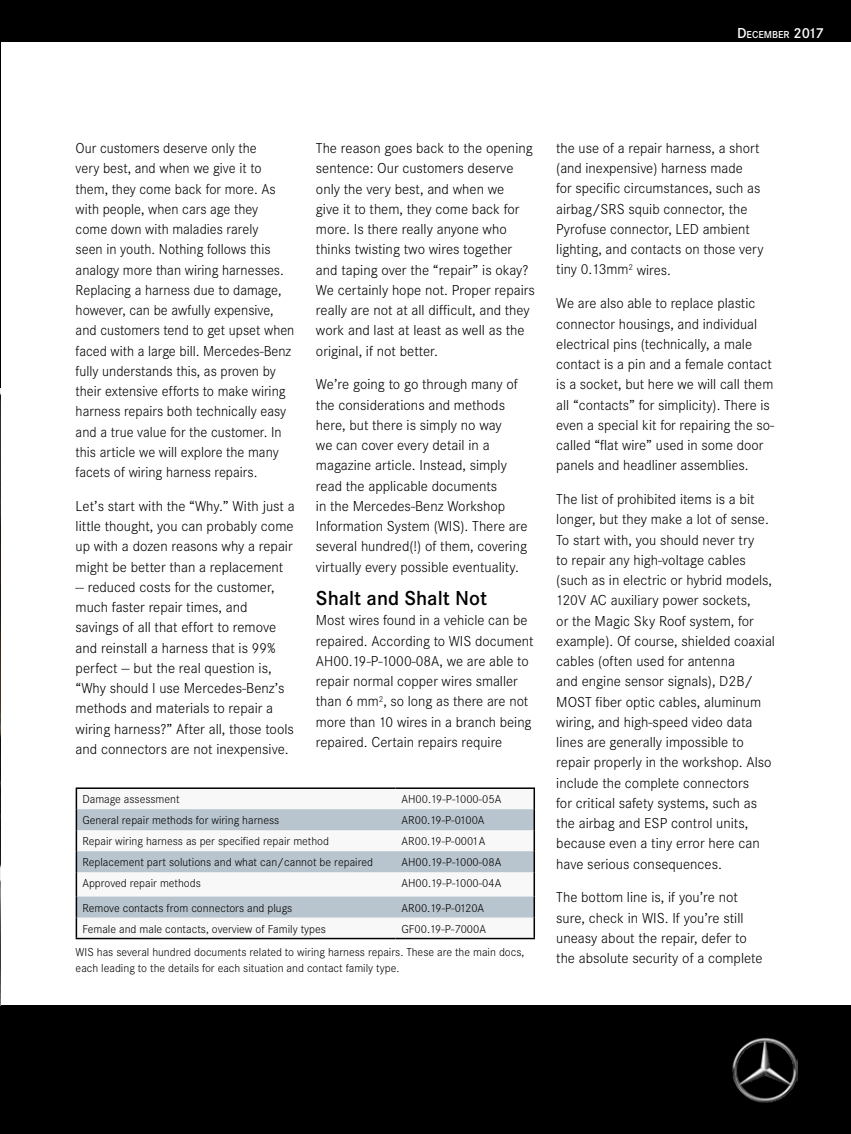
<style>
.page{position:relative;width:851px;height:1134px;background:#fff}
.page>*{position:absolute;margin:0;border:0;box-sizing:border-box;transform-origin:0 0}
.t1{font:600 21px "Corporate S";color:#000}
.t2{font:300 15px/20.2px "Corporate S";color:#000}
.t3{font:300 12px/16.2px "Corporate S";color:#000}
.t4{font:600 10.5px "Corporate S";color:#fff}
.s1{font-size:15px}
</style>
<div class="page">
<div style="left:0;top:1005px;width:850px;height:129px;background:#000"></div>
<div style="left:0;top:0;width:850px;height:42px;background:#000"></div>
<img style="left:732px;top:1038px;width:65px;height:65px">
<img style="left:0;top:358px;width:1px;height:647px">
<svg style="left:77px;top:789px;width:456px;height:149px"></svg>
<svg style="left:77px;top:809px;width:456px;height:109px;fill:#b9c5ce"></svg>
<hr style="left:76px;top:787px;width:319px;height:2px;background:#000">
<hr style="left:395px;top:787px;width:140px;height:2px;background:#000">
<hr style="left:533px;top:789px;width:2px;height:20px;background:#000">
<hr style="left:533px;top:809px;width:2px;height:21px;background:#000">
<hr style="left:533px;top:830px;width:2px;height:21px;background:#000">
<hr style="left:533px;top:851px;width:2px;height:21px;background:#000">
<hr style="left:533px;top:872px;width:2px;height:25px;background:#000">
<hr style="left:533px;top:897px;width:2px;height:21px;background:#000">
<svg style="left:76px;top:789px;width:1px;height:149px"></svg>
<hr style="left:533px;top:918px;width:2px;height:20px;background:#000">
<hr style="left:76px;top:938px;width:319px;height:1px;background:#000">
<hr style="left:395px;top:938px;width:140px;height:1px;background:#000">
<p class="t4" style="left:737px;top:29px;width:88px"><span class="s1">D</span>ECEMBER <span class="s1">2017</span></p>
<p class="t2" style="left:76px;top:138px;width:220px">Our customers deserve only the<br>very best, and when we give it to them, they come back for more. As with people, when cars age they<br>come down with maladies rarely<br>seen in youth. Nothing follows this analogy more than wiring harnesses.<br>Replacing a harness due to damage, however, can be awfully expensive, and customers tend to get upset when faced with a large bill. Mercedes-Benz fully understands this, as proven by their extensive efforts to make wiring harness repairs both technically easy and a true value for the customer. In this article we will explore the many facets of wiring harness repairs.</p>
<p class="t2" style="left:76px;top:496px;width:220px">Let’s start with the “Why.” With just a little thought, you can probably come up with a dozen reasons why a repair might be better than a replacement -- reduced costs for the customer, much faster repair times, and<br>savings of all that effort to remove and reinstall a harness that is 99% perfect -- but the real question is, “Why should I use Mercedes-Benz’s methods and materials to repair a wiring harness?” After all, those tools and connectors are not inexpensive.</p>
<p class="t2" style="left:316px;top:138px;width:220px">The reason goes back to the opening sentence: Our customers deserve only the very best, and when we<br>give it to them, they come back for more. Is there really anyone who thinks twisting two wires together and taping over the “repair” is okay?<br>We certainly hope not. Proper repairs really are not at all difficult, and they work and last at least as well as the original, if not better.</p>
<p class="t2" style="left:316px;top:374px;width:213px">We’re going to go through many of the considerations and methods here, but there is simply no way<br>we can cover every detail in a magazine article. Instead, simply read the applicable documents<br>in the Mercedes-Benz Workshop Information System (WIS). There are several hundred(!) of them, covering virtually every possible eventuality.</p>
<h1 class="t1" style="left:316px;top:586px;width:173px">Shalt and Shalt Not</h1>
<p class="t2" style="left:316px;top:611px;width:219px">Most wires found in a vehicle can be repaired. According to WIS document AH00.19-P-1000-08A, we are able to repair normal copper wires smaller than 6 mm<sup>2</sup>, so long as there are not more than 10 wires in a branch being repaired. Certain repairs require</p>
<p class="t3" style="left:82px;top:791px;width:99px">Damage assessment</p>
<p class="t3" style="left:401px;top:791px;width:101px">AH00.19-P-1000-05A</p>
<p class="t3" style="left:82px;top:812px;width:198px">General repair methods for wiring harness</p>
<p class="t3" style="left:401px;top:812px;width:85px">AR00.19-P-0100A</p>
<p class="t3" style="left:82px;top:833px;width:248px">Repair wiring harness as per specified repair method</p>
<p class="t3" style="left:401px;top:833px;width:85px">AR00.19-P-0001A</p>
<p class="t3" style="left:82px;top:854px;width:292px">Replacement part solutions and what can/cannot be repaired</p>
<p class="t3" style="left:401px;top:854px;width:101px">AH00.19-P-1000-08A</p>
<p class="t3" style="left:82px;top:875px;width:120px">Approved repair methods</p>
<p class="t3" style="left:401px;top:875px;width:101px">AH00.19-P-1000-04A</p>
<p class="t3" style="left:82px;top:900px;width:211px">Remove contacts from connectors and plugs</p>
<p class="t3" style="left:401px;top:900px;width:84px">AR00.19-P-0120A</p>
<p class="t3" style="left:82px;top:921px;width:245px">Female and male contacts, overview of Family types</p>
<p class="t3" style="left:401px;top:921px;width:86px">GF00.19-P-7000A</p>
<p class="t3" style="left:76px;top:944px;width:450px">WIS has several hundred documents related to wiring harness repairs. These are the main docs, each leading to the details for each situation and contact family type.</p>
<p class="t2" style="left:556px;top:138px;width:209px">the use of a repair harness, a short (and inexpensive) harness made<br>for specific circumstances, such as airbag/SRS squib connector, the<br>Pyrofuse connector, LED ambient lighting, and contacts on those very tiny 0.13mm<sup>2</sup> wires.</p>
<p class="t2" style="left:556px;top:293px;width:219px">We are also able to replace plastic connector housings, and individual electrical pins (technically, a male contact is a pin and a female contact is a socket, but here we will call them all “contacts” for simplicity). There is even a special kit for repairing the so&shy;called “flat wire” used in some door panels and headliner assemblies.</p>
<p class="t2" style="left:556px;top:489px;width:220px">The list of prohibited items is a bit longer, but they make a lot of sense.<br>To start with, you should never try<br>to repair any high-voltage cables (such as in electric or hybrid models, 120V AC auxiliary power sockets,<br>or the Magic Sky Roof system, for example). Of course, shielded coaxial cables (often used for antenna<br>and engine sensor signals), D2B/ MOST fiber optic cables, aluminum wiring, and high-speed video data lines are generally impossible to repair properly in the workshop. Also include the complete connectors<br>for critical safety systems, such as the airbag and ESP control units, because even a tiny error here can have serious consequences.</p>
<p class="t2" style="left:556px;top:887px;width:208px">The bottom line is, if you’re not sure, check in WIS. If you’re still uneasy about the repair, defer to the absolute security of a complete</p>
</div>
